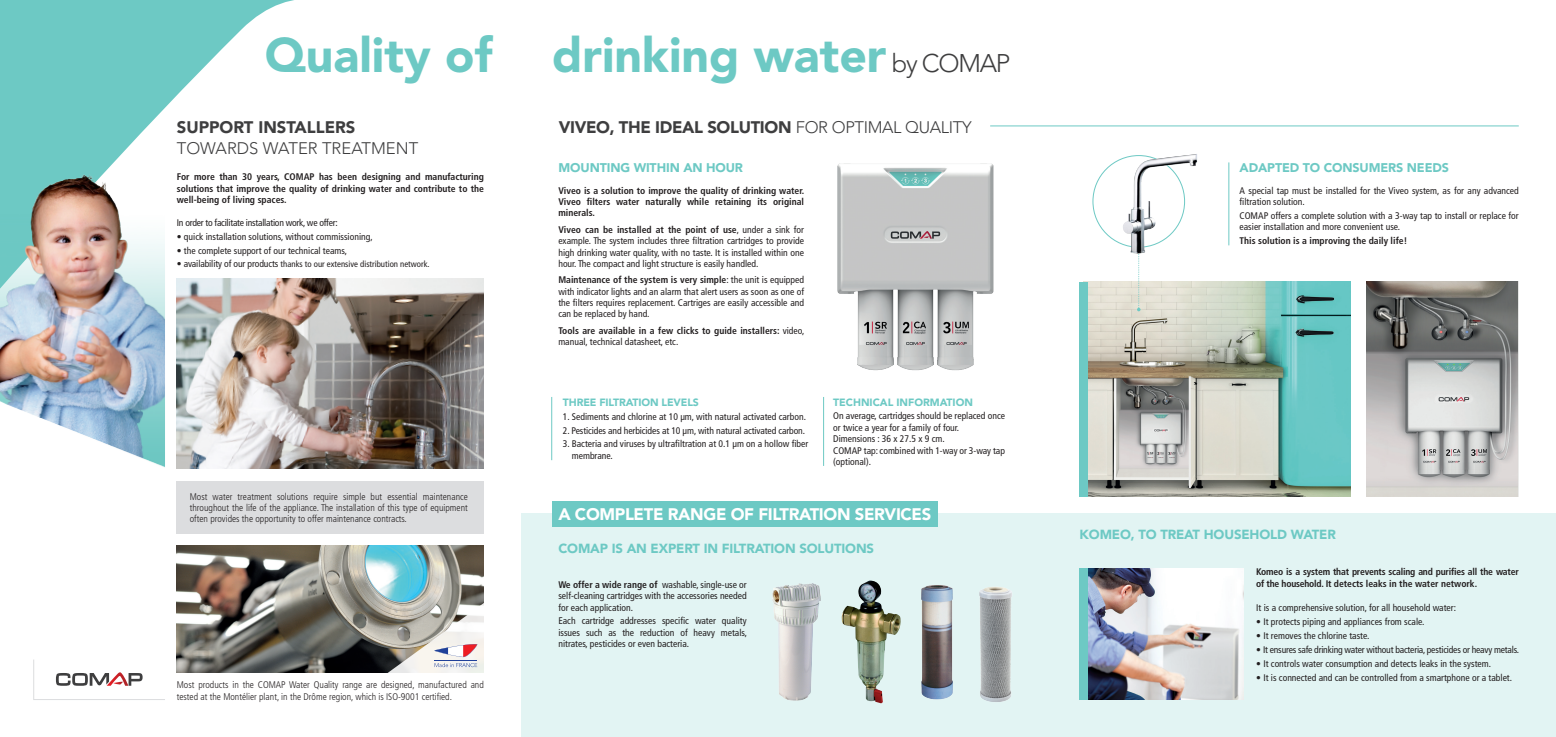
<style>
.page{position:relative;width:1556px;height:737px;background:#fff}
.page>*{position:absolute;margin:0;border:0;box-sizing:border-box;transform-origin:0 0}
.t1{font:900 48.12px "Avenir LT Std";color:#6dc9c4}
.t2{font:900 16.62px "Avenir LT Std";letter-spacing:-.02em;color:#3e3e3f}
.t3{font:900 16.62px "Avenir LT Std";letter-spacing:-.02em;color:#fff}
.t4{font:300 16.62px "Avenir LT Std";color:#3e3e3f}
.t5{font:900 16.62px "Avenir LT Std";color:#3e3e3f}
.t6{font:900 13.12px "Avenir LT Std";letter-spacing:-.01em;color:#6dc9c4}
.t7{font:900 12.51px "Avenir LT Std";letter-spacing:-.01em;color:#6dc9c4}
.t8{font:900 10.5px "Avenir LT Std";letter-spacing:-.01em;color:#6dc9c4}
.t9{font:condensed 9.62px/11.4px "Frutiger LT Std";color:#231f20;text-align:justify}
.t10{font:700 condensed 9.62px/11.4px "Frutiger LT Std";color:#231f20;text-align:justify}
.t11{font:300 condensed 9.62px/11.4px "Frutiger LT Std";color:#231f20;text-align:justify}
.t12{font:700 condensed 9.62px/11.4px "Frutiger LT Std";letter-spacing:-.02em;color:#231f20}
.t13{font:condensed 9.62px "Frutiger LT Std";letter-spacing:-.02em;color:#231f20}
.t14{font:condensed 9.62px "Frutiger LT Std";letter-spacing:-.025em;color:#231f20}
.t15{font:condensed 8.75px "Frutiger LT Std";color:#231f20}
.s1{font-weight:300;font-size:25.38px;color:#3e3e3f}
.s2{font-size:9.62px}
.s3{font-weight:300}
.s4{font-weight:700}
.s5{font-weight:400}
</style>
<div class="page">
<img style="left:1087px;top:282px;width:262px;height:214px">
<img style="left:1366px;top:282px;width:152px;height:214px">
<div style="left:521px;top:513px;width:1034px;height:224px;background:#e2f4f3"></div>
<img style="left:837px;top:163px;width:157px;height:208px">
<svg style="left:33px;top:659px;width:132px;height:41px"></svg>
<svg style="left:0;top:0;width:294px;height:427px"></svg>
<div style="left:177px;top:481px;width:307px;height:53px;background:#dcdddf"></div>
<img style="left:177px;top:278px;width:307px;height:191px">
<img style="left:772px;top:583px;width:49px;height:118px">
<img style="left:841px;top:580px;width:60px;height:123px">
<img style="left:921px;top:585px;width:32px;height:115px">
<img style="left:979px;top:587px;width:33px;height:115px">
<img style="left:1087px;top:568px;width:156px;height:131px">
<div style="left:1079px;top:568px;width:8px;height:131px;background:#6dc9c4"></div>
<div style="left:1079px;top:282px;width:8px;height:214px;background:#6dc9c4"></div>
<hr style="left:990px;top:125px;width:528px;height:1px;background:#6dc9c4">
<hr style="left:551px;top:397px;width:1px;height:63px;background:#6dc9c4">
<hr style="left:823px;top:397px;width:1px;height:69px;background:#6dc9c4">
<hr style="left:1228px;top:162px;width:1px;height:83px;background:#6dc9c4">
<img style="left:0;top:152px;width:165px;height:316px">
<svg style="left:1136px;top:253px;width:4px;height:58px"></svg>
<img style="left:1122px;top:154px;width:73px;height:99px">
<img style="left:177px;top:546px;width:307px;height:126px">
<svg style="left:378px;top:591px;width:106px;height:82px"></svg>
<div style="left:552px;top:501px;width:386px;height:25px;background:#6dc9c4"></div>
<h1 class="t1" style="left:265px;top:26px;width:747px">Quality of drinking water <span class="s1">by COMAP</span></h1>
<h2 class="t5" style="left:177px;top:117px;width:180px">SUPPORT INSTALLERS</h2>
<h2 class="t4" style="left:177px;top:138px;width:243px">TOWARDS WATER TREATMENT</h2>
<p class="t10" style="left:177px;top:171px;width:308px">For more than 30 years, COMAP has been designing and manufacturing solutions that improve the quality of drinking water and contribute to the well-being of living spaces.</p>
<p class="t14" style="left:177px;top:217px;width:162px">In order to facilitate installation work, we offer:</p>
<p class="t9" style="left:177px;top:231px;width:197px">• quick installation solutions, without commissioning,</p>
<p class="t9" style="left:177px;top:244px;width:172px">• the complete support of our technical teams,</p>
<p class="t15" style="left:177px;top:259px;width:254px"><span class="s2">• availability of our products</span> thanks to our extensive distribution network.</p>
<p class="t11" style="left:190px;top:490px;width:279px">Most water treatment solutions require simple but essential maintenance throughout the life of the appliance. The installation of this type of equipment often provides the opportunity to offer maintenance contracts.</p>
<p class="t11" style="left:177px;top:679px;width:308px">Most products in the COMAP Water Quality range are designed, manufactured and tested at the Montélier plant, in the Drôme region, which is ISO-9001 certified.</p>
<h2 class="t2" style="left:558px;top:117px;width:414px">VIVEO, THE IDEAL SOLUTION <span class="s3">FOR OPTIMAL QUALITY</span></h2>
<h3 class="t7" style="left:558px;top:160px;width:186px">MOUNTING WITHIN AN HOUR</h3>
<p class="t10" style="left:558px;top:185px;width:247px">Viveo is a solution to improve the quality of drinking water.<br>Viveo filters water naturally while retaining its original minerals.</p>
<p class="t9" style="left:558px;top:224px;width:247px"><span class="s4">Viveo can be installed at the point of use</span>, under a sink for example. The system includes three filtration cartridges to provide high drinking water quality, with no taste. It is installed within one hour. The compact and light structure is easily handled.</p>
<p class="t9" style="left:558px;top:274px;width:247px"><span class="s4">Maintenance of the system is very simple</span>: the unit is equipped with indicator lights and an alarm that alert users as soon as one of the filters requires replacement. Cartriges are easily accessible and can be replaced by hand.</p>
<p class="t10" style="left:558px;top:325px;width:247px">Tools are available in a few clicks to guide installers: <span class="s5">video, manual, technical datasheet, etc.</span></p>
<p class="t8" style="left:563px;top:396px;width:137px">THREE FILTRATION LEVELS</p>
<p class="t9" style="left:563px;top:410px;width:244px">1. Sediments and chlorine at 10 μm, with natural activated carbon.</p>
<p class="t9" style="left:563px;top:424px;width:244px">2. Pesticides and herbicides at 10 μm, with natural activated carbon.</p>
<p class="t9" style="left:572px;top:438px;width:238px;text-indent:-9px">3. Bacteria and viruses by ultrafiltration at 0.1 μm on a hollow fiber membrane.</p>
<p class="t8" style="left:833px;top:395px;width:141px">TECHNICAL INFORMATION</p>
<p class="t9" style="left:833px;top:410px;width:173px;text-align:left">On average, cartridges should be replaced once or twice a year for a family of four.<br>Dimensions : 36 x 27.5 x 9 cm.<br>COMAP tap: combined with 1-way or 3-way tap (optional).</p>
<h2 class="t3" style="left:558px;top:504px;width:374px">A COMPLETE RANGE OF FILTRATION SERVICES</h2>
<h3 class="t6" style="left:558px;top:540px;width:317px">COMAP IS AN EXPERT IN FILTRATION SOLUTIONS</h3>
<p class="t9" style="left:558px;top:579px;width:190px"><span class="s4">We offer a wide range of</span> washable, single-use or self-cleaning cartridges with the accessories needed for each application.</p>
<p class="t9" style="left:558px;top:615px;width:190px">Each cartridge addresses specific water quality issues such as the reduction of heavy metals, nitrates, pesticides or even bacteria.</p>
<h3 class="t7" style="left:1239px;top:160px;width:211px">ADAPTED TO CONSUMERS NEEDS</h3>
<p class="t9" style="left:1239px;top:185px;width:281px">A special tap must be installed for the Viveo system, as for any advanced filtration solution.</p>
<p class="t9" style="left:1239px;top:210px;width:281px">COMAP offers a complete solution with a 3-way tap to install or replace for easier installation and more convenient use.</p>
<p class="t10" style="left:1239px;top:235px;width:169px">This solution is a improving the daily life!</p>
<h3 class="t6" style="left:1079px;top:526px;width:258px">KOMEO, TO TREAT HOUSEHOLD WATER</h3>
<p class="t12" style="left:1256px;top:566px;width:264px">Komeo is a system that prevents scaling and purifies all the water of the household. It detects leaks in the water network.</p>
<p class="t9" style="left:1256px;top:602px;width:201px">It is a comprehensive solution, for all household water:</p>
<p class="t9" style="left:1256px;top:616px;width:169px">• It protects piping and appliances from scale.</p>
<p class="t9" style="left:1256px;top:630px;width:114px">• It removes the chlorine taste.</p>
<p class="t13" style="left:1256px;top:644px;width:264px">• It ensures safe drinking water without bacteria, pesticides or heavy metals.</p>
<p class="t9" style="left:1256px;top:657px;width:236px">• It controls water consumption and detects leaks in the system.</p>
<p class="t9" style="left:1256px;top:671px;width:257px">• It is connected and can be controlled from a smartphone or a tablet.</p>
</div>
